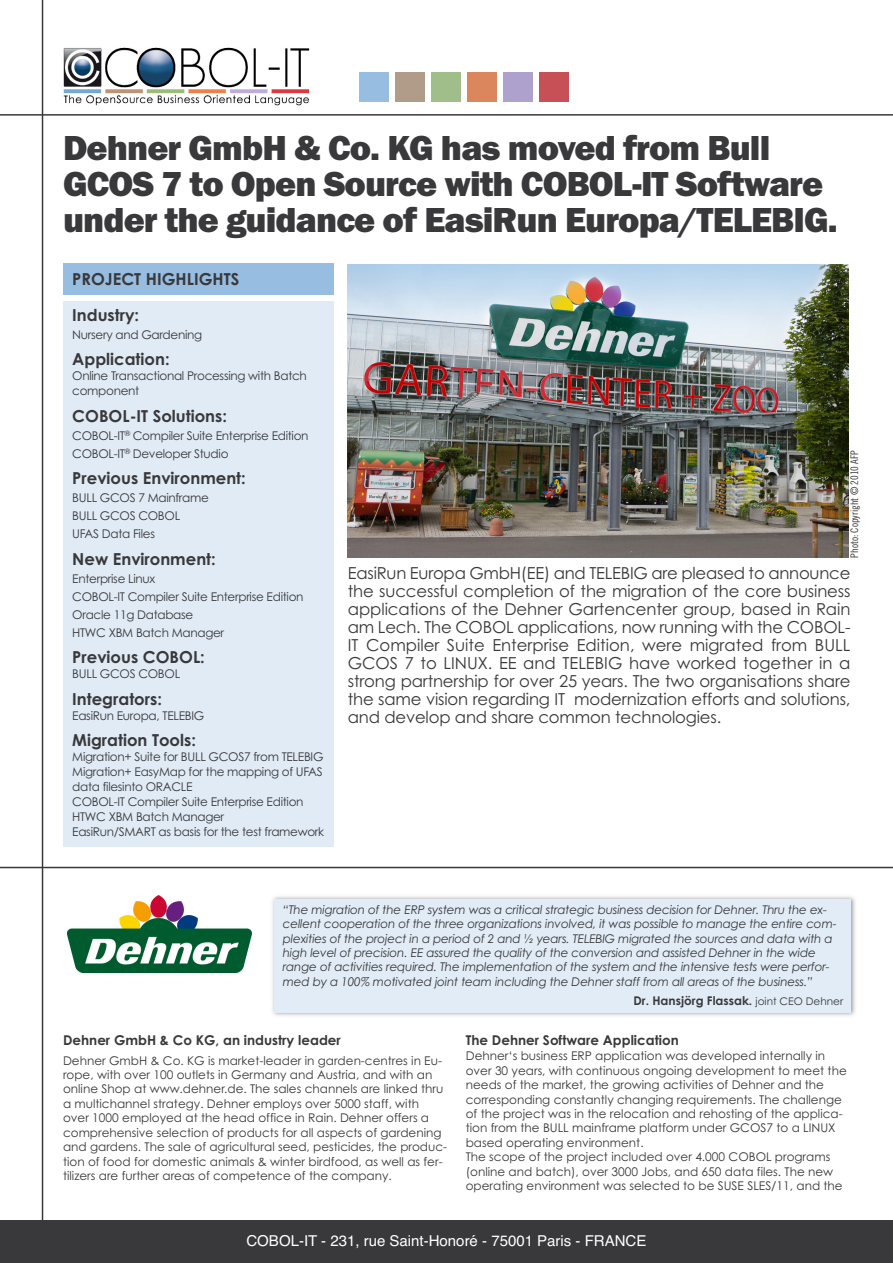
<style>
.page{position:relative;width:893px;height:1263px;background:#fff}
.page>*{position:absolute;margin:0;border:0;box-sizing:border-box;transform-origin:0 0}
.t1{font:800 36px/36px "Franklin Gothic";letter-spacing:-.025em;color:#39383a}
.t2{font:16.5px/18px "Century Gothic";letter-spacing:-.01em;color:#39383a;text-align:justify}
.t3{font:700 16.5px/36px "Century Gothic";color:#39383a}
.t4{font:15px "Helvetica";color:#fff}
.t5{font:700 13.5px "Century Gothic";color:#39383a}
.t6{font:12px/14.4px "Century Gothic";color:#39383a}
.t7{font:italic 12px/14.4px "Century Gothic";letter-spacing:-.015em;color:#39383a}
.t8{font:12px/15px "Century Gothic";letter-spacing:-.025em;color:#39383a}
.t9{font:700 12px "Century Gothic";color:#39383a}
.t10{font:10.5px "Trade Gothic LT Cond Eighteen";color:#39383a}
.s1{font-weight:400;font-size:10.5px}
</style>
<div class="page">
<div style="left:63px;top:264px;width:271px;height:31px;background:#97bde1"></div>
<div style="left:63px;top:301px;width:271px;height:545px;background:#e0ebf6"></div>
<img style="left:347px;top:264px;width:501px;height:293px">
<hr style="left:42px;top:0;width:1px;height:1263px;background:#39383a">
<div style="left:0;top:1220px;width:893px;height:43px;background:#39383a"></div>
<hr style="left:0;top:114px;width:893px;height:2px;background:#39383a">
<hr style="left:0;top:867px;width:893px;height:1px;background:#39383a">
<img style="left:63px;top:47px;width:247px;height:58px">
<div style="left:359px;top:72px;width:30px;height:29px;background:#97bde1"></div>
<div style="left:395px;top:72px;width:30px;height:29px;background:#b09c89"></div>
<div style="left:431px;top:72px;width:30px;height:29px;background:#9fbe8a"></div>
<div style="left:467px;top:72px;width:30px;height:29px;background:#dc865e"></div>
<div style="left:503px;top:72px;width:29px;height:29px;background:#aea1ce"></div>
<div style="left:539px;top:72px;width:29px;height:29px;background:#c65055"></div>
<img style="left:272px;top:896px;width:584px;height:120px">
<div style="left:274px;top:899px;width:576px;height:113px;background:#e1ecf6"></div>
<img style="left:68px;top:896px;width:183px;height:77px">
<h1 class="t1" style="left:63px;top:129px;width:776px">Dehner GmbH &amp; Co. KG has moved from Bull<br>GCOS 7 to Open Source with COBOL-IT Software under the guidance of EasiRun Europa/TELEBIG.</h1>
<h2 class="t3" style="left:72px;top:261px;width:168px">PROJECT HIGHLIGHTS<br>Industry:</h2>
<p class="t8" style="left:72px;top:327px;width:131px">Nursery and Gardening</p>
<h2 class="t3" style="left:72px;top:342px;width:99px">Application:</h2>
<p class="t8" style="left:72px;top:369px;width:236px">Online Transactional Processing with Batch component</p>
<h2 class="t3" style="left:72px;top:398px;width:156px">COBOL-IT Solutions:</h2>
<p class="t8" style="left:72px;top:427px;width:238px;line-height:18px">COBOL-IT<sup>®</sup> Compiler Suite Enterprise Edition<br>COBOL-IT<sup>®</sup> Developer Studio</p>
<h2 class="t3" style="left:72px;top:461px;width:175px">Previous Environment:</h2>
<p class="t8" style="left:72px;top:489px;width:138px;line-height:18px">BULL GCOS 7 Mainframe<br>BULL GCOS COBOL<br>UFAS Data Files</p>
<h2 class="t3" style="left:72px;top:541px;width:145px">New Environment:</h2>
<p class="t8" style="left:72px;top:570px;width:233px;line-height:18px">Enterprise Linux<br>COBOL-IT Compiler Suite Enterprise Edition<br>Oracle 11g Database<br>HTWC XBM Batch Manager</p>
<h2 class="t3" style="left:72px;top:640px;width:134px">Previous COBOL:</h2>
<p class="t8" style="left:72px;top:667px;width:109px">BULL GCOS COBOL</p>
<h2 class="t3" style="left:72px;top:681px;width:91px">Integrators:</h2>
<p class="t8" style="left:72px;top:708px;width:134px">EasiRun Europa, TELEBIG</p>
<h2 class="t3" style="left:72px;top:723px;width:125px">Migration Tools:</h2>
<p class="t8" style="left:72px;top:750px;width:253px">Migration+ Suite for BULL GCOS7 from TELEBIG Migration+ EasyMap for the mapping of UFAS data filesinto ORACLE<br>COBOL-IT Compiler Suite Enterprise Edition HTWC XBM Batch Manager<br>EasiRun/SMART as basis for the test framework</p>
<p class="t10" style="left:848px;top:558px;width:109px;rotate:-90deg">Photo: Copyright © 2010 AFP</p>
<p class="t2" style="left:348px;top:564px;width:504px">EasiRun Europa GmbH(EE) and TELEBIG are pleased to announce the successful completion of the migration of the core business applications of the Dehner Gartencenter group, based in Rain am Lech. The COBOL applications, now running with the COBOL-IT Compiler Suite Enterprise Edition, were migrated from BULL GCOS 7 to LINUX. EE and TELEBIG have worked together in a strong partnership for over 25 years. The two organisations share the same vision regarding IT modernization efforts and solutions, and develop and share common technologies.</p>
<p class="t7" style="left:283px;top:902px;width:555px">“The migration of the ERP system was a critical strategic business decision for Dehner. Thru the ex&shy;cellent cooperation of the three organizations involved, it was possible to manage the entire com&shy;plexities of the project in a period of 2 and ½ years. TELEBIG migrated the sources and data with a high level of precision. EE assured the quality of the conversion and assisted Dehner in the wide range of activities required. The implementation of the system and the intensive tests were perfor&shy;med by a 100% motivated joint team including the Dehner staff from all areas of the business.”</p>
<p class="t9" style="left:633px;top:993px;width:211px">Dr. Hansjörg Flassak. <span class="s1">joint CEO Dehner</span></p>
<p class="t5" style="left:63px;top:1033px;width:279px">Dehner GmbH &amp; Co KG, an industry leader</p>
<p class="t6" style="left:63px;top:1053px;width:386px">Dehner GmbH &amp; Co. KG is market-leader in garden-centres in Eu&shy;rope, with over 100 outlets in Germany and Austria, and with an online Shop at www.dehner.de. The sales channels are linked thru a multichannel strategy. Dehner employs over 5000 staff, with over 1000 employed at the head office in Rain. Dehner offers a comprehensive selection of products for all aspects of gardening and gardens. The sale of agricultural seed, pesticides, the produc&shy;tion of food for domestic animals &amp; winter birdfood, as well as fer&shy;tilizers are further areas of competence of the company.</p>
<p class="t5" style="left:466px;top:1033px;width:215px">The Dehner Software Application</p>
<p class="t6" style="left:466px;top:1049px;width:383px">Dehner‘s business ERP application was developed internally in over 30 years, with continuous ongoing development to meet the needs of the market, the growing activities of Dehner and the corresponding constantly changing requirements. The challenge of the project was in the relocation and rehosting of the applica&shy;tion from the BULL mainframe platform under GCOS7 to a LINUX based operating environment.<br>The scope of the project included over 4.000 COBOL programs (online and batch), over 3000 Jobs, and 650 data files. The new operating environment was selected to be SUSE SLES/11, and the</p>
<p class="t4" style="left:246px;top:1232px;width:401px">COBOL-IT - 231, rue Saint-Honoré - 75001 Paris - FRANCE</p>
</div>
